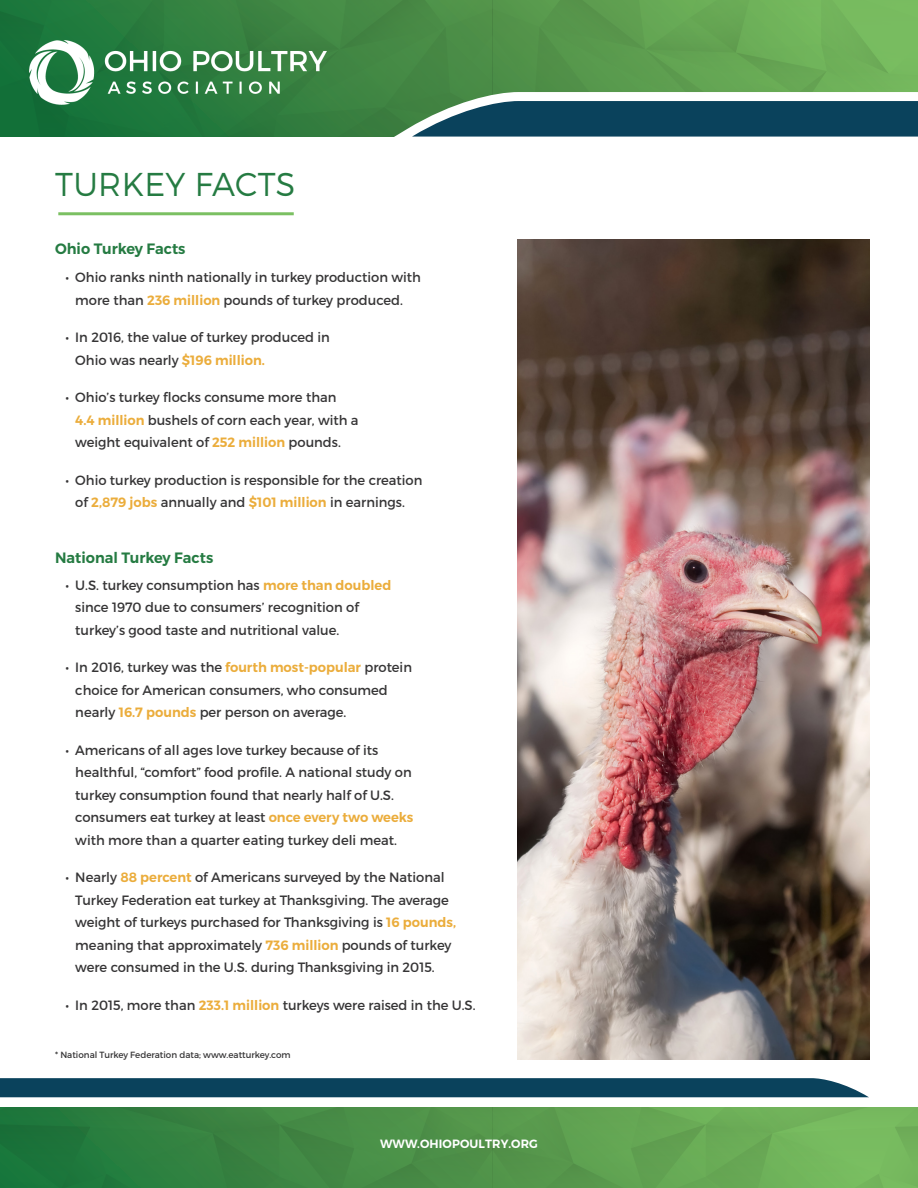
<style>
.page{position:relative;width:918px;height:1188px;background:#fff}
.page>*{position:absolute;margin:0;border:0;box-sizing:border-box;transform-origin:0 0}
.t1{font:300 33px "Montserrat";letter-spacing:.01em;color:#257b42}
.t2{font:600 15px "Montserrat";color:#257b42}
.t3{font:13.5px/22.5px "Montserrat";color:#363536}
.basic{font:600 12px "Montserrat";letter-spacing:.01em;color:#fff}
.Source{font:9px "Montserrat";color:#363536}
.s1{font-weight:600;color:#ebad3c}
</style>
<div class="page">
<img style="left:0;top:0;width:918px;height:136px">
<img style="left:0;top:1107px;width:918px;height:81px">
<img style="left:30px;top:40px;width:297px;height:65px">
<svg style="left:364px;top:88px;width:554px;height:49px"></svg>
<svg style="left:0;top:1078px;width:869px;height:19px;background:#114861"></svg>
<hr style="left:58px;top:212px;width:236px;height:3px;background:#7bc062">
<img style="left:517px;top:240px;width:352px;height:819px">
<p class="t1" style="left:55px;top:164px;width:242px">TURKEY FACTS</p>
<p class="t2" style="left:55px;top:240px;width:132px">Ohio Turkey Facts</p>
<p class="t3" style="left:65px;top:266px;width:357px;text-align:center">• Ohio ranks ninth nationally in turkey production with more than <span class="s1">236 million</span> pounds of turkey produced.</p>
<p class="t3" style="left:75px;top:326px;width:256px;text-indent:-10px">• In 2016, the value of turkey produced in<br>Ohio was nearly <span class="s1">$196 million.</span></p>
<p class="t3" style="left:75px;top:386px;width:285px;text-indent:-10px">• Ohio’s turkey flocks consume more than<br><span class="s1">4.4 million</span> bushels of corn each year, with a weight equivalent of <span class="s1">252 million</span> pounds.</p>
<p class="t3" style="left:65px;top:468px;width:359px;text-align:center">• Ohio turkey production is responsible for the creation of <span class="s1">2,879 jobs</span> annually and <span class="s1">$101 million</span> in earnings.</p>
<p class="t2" style="left:55px;top:549px;width:160px">National Turkey Facts</p>
<p class="t3" style="left:75px;top:573px;width:318px;text-indent:-10px">• U.S. turkey consumption has <span class="s1">more than doubled </span>since 1970 due to consumers’ recognition of turkey’s good taste and nutritional value.</p>
<p class="t3" style="left:75px;top:656px;width:338px;text-indent:-10px">• In 2016, turkey was the <span class="s1">fourth most-popular</span> protein choice for American consumers, who consumed nearly <span class="s1">16.7 pounds</span> per person on average.</p>
<p class="t3" style="left:75px;top:738px;width:340px;text-indent:-10px">• Americans of all ages love turkey because of its healthful, “comfort” food profile. A national study on turkey consumption found that nearly half of U.S. consumers eat turkey at least <span class="s1">once every two weeks </span>with more than a quarter eating turkey deli meat.</p>
<p class="t3" style="left:75px;top:866px;width:382px;text-indent:-10px">• Nearly <span class="s1">88 percent</span> of Americans surveyed by the National Turkey Federation eat turkey at Thanksgiving. The average weight of turkeys purchased for Thanksgiving is <span class="s1">16 pounds, </span>meaning that approximately <span class="s1">736 million</span> pounds of turkey were consumed in the U.S. during Thanksgiving in 2015.</p>
<p class="t3" style="left:65px;top:993px;width:412px">• In 2015, more than <span class="s1">233.1 million</span> turkeys were raised in the U.S.</p>
<p class="Source" style="left:55px;top:1050px;width:237px">* National Turkey Federation data; www.eatturkey.com</p>
<p class="basic" style="left:380px;top:1137px;width:159px">WWW.OHIOPOULTRY.ORG</p>
</div>
